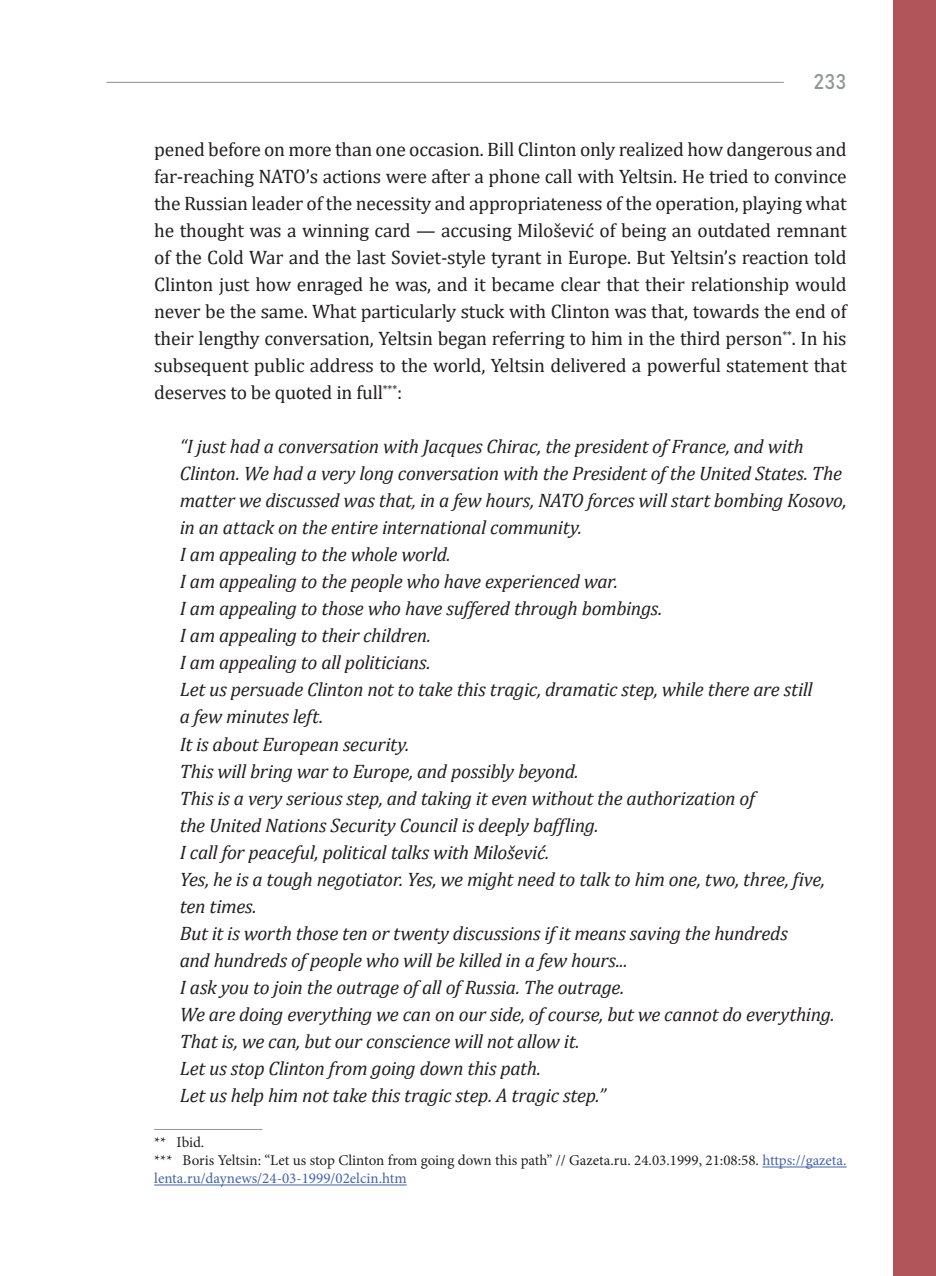
<style>
.page{position:relative;width:936px;height:1276px;background:#fff}
.page>*{position:absolute;margin:0;border:0;box-sizing:border-box;transform-origin:0 0}
.t1{font:21px "Bahnschrift";color:#939598}
.Основной_текст{font:italic 19.5px/27px "Cambria";letter-spacing:-.02em;color:#231f20}
.Основной_текст-2{font:19.5px/27px "Cambria";letter-spacing:-.01em;color:#231f20;text-align:justify}
.Сноски{font:15px/18px "Minion Pro";color:#231f20}
.s1{color:#4261ad}
</style>
<div class="page">
<hr style="left:106px;top:82px;width:677px;height:1px;background:#939598">
<div style="left:893px;top:0;width:42px;height:1276px;background:#b2555b"></div>
<hr style="left:154px;top:1129px;width:108px;height:1px;background:#939598">
<hr style="left:762px;top:1166px;width:84px;height:1px;background:#4261ad">
<hr style="left:154px;top:1184px;width:253px;height:1px;background:#4261ad">
<p class="t1" style="left:813px;top:65px;width:35px">233</p>
<p class="Основной_текст-2" style="left:154px;top:136px;width:694px">pened before on more than one occasion. Bill Clinton only realized how dangerous and far-reaching NATO’s actions were after a phone call with Yeltsin. He tried to convince the Russian leader of the necessity and appropriateness of the operation, playing what he thought was a winning card — accusing Milošević of being an outdated remnant of the Cold War and the last Soviet-style tyrant in Europe. But Yeltsin’s reaction told Clinton just how enraged he was, and it became clear that their relationship would never be the same. What particularly stuck with Clinton was that, towards the end of their lengthy conversation, Yeltsin began referring to him in the third person<sup>**</sup>. In his subsequent public address to the world, Yeltsin delivered a powerful statement that deserves to be quoted in full<sup>***</sup>:</p>
<p class="Основной_текст" style="left:180px;top:432px;width:668px">“I just had a conversation with Jacques Chirac, the president of France, and with Clinton. We had a very long conversation with the President of the United States. The matter we discussed was that, in a few hours, NATO forces will start bombing Kosovo, in an attack on the entire international community.</p>
<p class="Основной_текст" style="left:180px;top:540px;width:272px">I am appealing to the whole world.</p>
<p class="Основной_текст" style="left:180px;top:567px;width:439px">I am appealing to the people who have experienced war.</p>
<p class="Основной_текст" style="left:180px;top:594px;width:484px">I am appealing to those who have suffered through bombings.</p>
<p class="Основной_текст" style="left:180px;top:621px;width:253px">I am appealing to their children.</p>
<p class="Основной_текст" style="left:180px;top:648px;width:252px">I am appealing to all politicians.</p>
<p class="Основной_текст" style="left:180px;top:675px;width:634px">Let us persuade Clinton not to take this tragic, dramatic step, while there are still a few minutes left.</p>
<p class="Основной_текст" style="left:180px;top:729px;width:231px">It is about European security.</p>
<p class="Основной_текст" style="left:180px;top:756px;width:400px">This will bring war to Europe, and possibly beyond.</p>
<p class="Основной_текст" style="left:180px;top:783px;width:576px">This is a very serious step, and taking it even without the authorization of the United Nations Security Council is deeply baffling.</p>
<p class="Основной_текст" style="left:180px;top:837px;width:371px">I call for peaceful, political talks with Milošević.</p>
<p class="Основной_текст" style="left:180px;top:864px;width:646px">Yes, he is a tough negotiator. Yes, we might need to talk to him one, two, three, five, ten times.</p>
<p class="Основной_текст" style="left:180px;top:918px;width:609px">But it is worth those ten or twenty discussions if it means saving the hundreds and hundreds of people who will be killed in a few hours...</p>
<p class="Основной_текст" style="left:180px;top:972px;width:446px">I ask you to join the outrage of all of Russia. The outrage.</p>
<p class="Основной_текст" style="left:180px;top:999px;width:656px">We are doing everything we can on our side, of course, but we cannot do everything.</p>
<p class="Основной_текст" style="left:180px;top:1026px;width:401px">That is, we can, but our conscience will not allow it.</p>
<p class="Основной_текст" style="left:180px;top:1053px;width:363px">Let us stop Clinton from going down this path.</p>
<p class="Основной_текст" style="left:180px;top:1080px;width:427px">Let us help him not take this tragic step. A tragic step.”</p>
<p class="Сноски" style="left:154px;top:1133px;width:52px">** Ibid.</p>
<p class="Сноски" style="left:154px;top:1151px;width:694px">*** Boris Yeltsin: “Let us stop Clinton from going down this path” // Gazeta.ru. 24.03.1999, 21:08:58. <span class="s1">https://gazeta. lenta.ru/daynews/24-03-1999/02elcin.htm</span></p>
</div>
